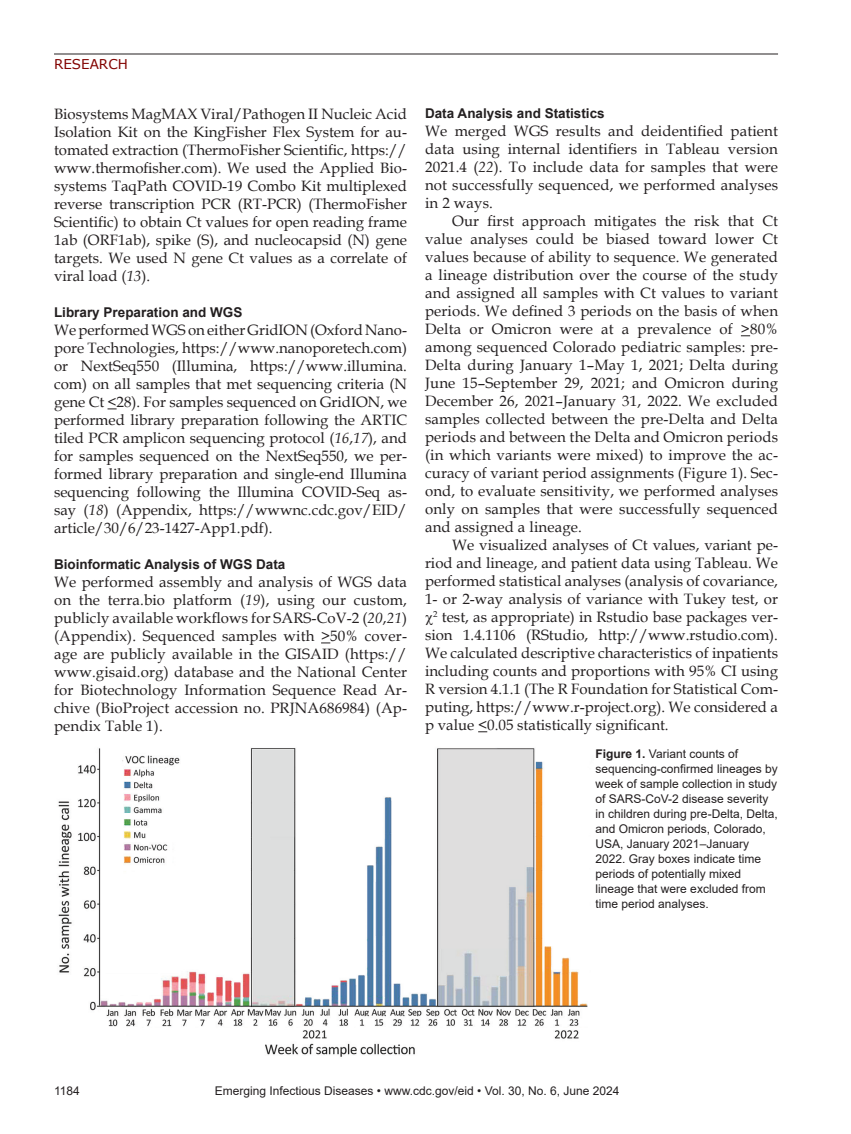
<style>
.page{position:relative;width:851px;height:1134px;background:#fff}
.page>*{position:absolute;margin:0;border:0;box-sizing:border-box;transform-origin:0 0}
.BodyText2{font:15px/18px "Book Antiqua";letter-spacing:.005em;color:#231f20;text-align:justify}
.Body_Text{font:15px/18px "Book Antiqua";color:#231f20;text-align:justify}
.t1{font:700 13.5px "Arial";color:#231f20}
.t2{font:13.5px "Verdana";color:#820301}
.Figure_Legend{font:12px/15px "Arial";color:#231f20}
.s1{font-style:italic}
.s2{font-weight:700}
</style>
<div class="page">
<hr style="left:54px;top:54px;width:724px;height:1px;background:#231f20">
<img style="left:58px;top:748px;width:530px;height:309px">
<p class="t2" style="left:54px;top:55px;width:75px">RESEARCH</p>
<p class="BodyText2" style="left:54px;top:104px;width:354px">Biosystems MagMAX Viral/Pathogen II Nucleic Acid Isolation Kit on the KingFisher Flex System for au&shy;tomated extraction (ThermoFisher Scientific, https:// www.thermofisher.com). We used the Applied Bio&shy;systems TaqPath COVID-19 Combo Kit multiplexed reverse transcription PCR (RT-PCR) (ThermoFisher Scientific) to obtain Ct values for open reading frame 1ab (ORF1ab), spike (S), and nucleocapsid (N) gene targets. We used N gene Ct values as a correlate of viral load (<span class="s1">13</span>).</p>
<h2 class="t1" style="left:54px;top:303px;width:190px">Library Preparation and WGS</h2>
<p class="BodyText2" style="left:54px;top:321px;width:354px">We performed WGS on either GridION (Oxford Nano&shy;pore Technologies, https://www.nanoporetech.com) or NextSeq550 (Illumina, https://www.illumina. com) on all samples that met sequencing criteria (N gene Ct &lt;28). For samples sequenced on GridION, we performed library preparation following the ARTIC tiled PCR amplicon sequencing protocol (<span class="s1">16</span>,<span class="s1">17</span>), and for samples sequenced on the NextSeq550, we per&shy;formed library preparation and single-end Illumina sequencing following the Illumina COVID-Seq as&shy;say (<span class="s1">18</span>) (Appendix, https://wwwnc.cdc.gov/EID/ article/30/6/23-1427-App1.pdf).</p>
<h2 class="t1" style="left:54px;top:555px;width:233px">Bioinformatic Analysis of WGS Data</h2>
<p class="BodyText2" style="left:54px;top:573px;width:354px">We performed assembly and analysis of WGS data on the terra.bio platform (<span class="s1">19</span>), using our custom, publicly available workflows for SARS-CoV-2 (<span class="s1">20</span>,<span class="s1">21</span>) (Appendix). Sequenced samples with &gt;50% cover&shy;age are publicly available in the GISAID (https:// www.gisaid.org) database and the National Center for Biotechnology Information Sequence Read Ar&shy;chive (BioProject accession no. PRJNA686984) (Ap&shy;pendix Table 1).</p>
<h2 class="t1" style="left:425px;top:104px;width:181px">Data Analysis and Statistics</h2>
<p class="BodyText2" style="left:425px;top:121px;width:354px">We merged WGS results and deidentified patient data using internal identifiers in Tableau version 2021.4 (<span class="s1">22</span>). To include data for samples that were not successfully sequenced, we performed analyses in 2 ways.</p>
<p class="Body_Text" style="left:425px;top:211px;width:354px;text-indent:27px">Our first approach mitigates the risk that Ct value analyses could be biased toward lower Ct values because of ability to sequence. We generated a lineage distribution over the course of the study and assigned all samples with Ct values to variant periods. We defined 3 periods on the basis of when Delta or Omicron were at a prevalence of &gt;80% among sequenced Colorado pediatric samples: pre-Delta during January 1–May 1, 2021; Delta during June 15–September 29, 2021; and Omicron during December 26, 2021–January 31, 2022. We excluded samples collected between the pre-Delta and Delta periods and between the Delta and Omicron periods (in which variants were mixed) to improve the ac&shy;curacy of variant period assignments (Figure 1). Sec&shy;ond, to evaluate sensitivity, we performed analyses only on samples that were successfully sequenced and assigned a lineage.</p>
<p class="Body_Text" style="left:452px;top:535px;width:327px">We visualized analyses of Ct values, variant pe-</p>
<p class="Body_Text" style="left:425px;top:553px;width:354px">riod and lineage, and patient data using Tableau. We</p>
<p class="Body_Text" style="left:425px;top:571px;width:354px">performed statistical analyses (analysis of covariance,</p>
<p class="Body_Text" style="left:425px;top:589px;width:354px">1- or 2-way analysis of variance with Tukey test, or</p>
<p class="Body_Text" style="left:433px;top:607px;width:346px"><sup>2</sup> test, as appropriate) in Rstudio base packages ver-</p>
<p class="Body_Text" style="left:425px;top:625px;width:354px">sion 1.4.1106 (RStudio, http://www.rstudio.com).</p>
<p class="Body_Text" style="left:425px;top:643px;width:354px">We calculated descriptive characteristics of inpatients</p>
<p class="Body_Text" style="left:425px;top:661px;width:354px">including counts and proportions with 95% CI using</p>
<p class="Body_Text" style="left:425px;top:679px;width:354px">R version 4.1.1 (The R Foundation for Statistical Com-</p>
<p class="Body_Text" style="left:425px;top:697px;width:354px">puting, https://www.r-project.org). We considered a</p>
<p class="Body_Text" style="left:425px;top:715px;width:245px">p value &lt;0.05 statistically significant.</p>
<p class="Figure_Legend" style="left:595px;top:746px;width:184px"><span class="s2">Figure 1.</span> Variant counts of sequencing-confirmed lineages by week of sample collection in study of SARS-CoV-2 disease severity in children during pre-Delta, Delta, and Omicron periods, Colorado,<br>USA, January 2021–January<br>2022. Gray boxes indicate time periods of potentially mixed lineage that were excluded from time period analyses.</p>
<p class="Figure_Legend" style="left:54px;top:1084px;width:27px">1184</p>
<p class="Figure_Legend" style="left:215px;top:1084px;width:406px">Emerging Infectious Diseases • www.cdc.gov/eid • Vol. 30, No. 6, June 2024</p>
</div>
